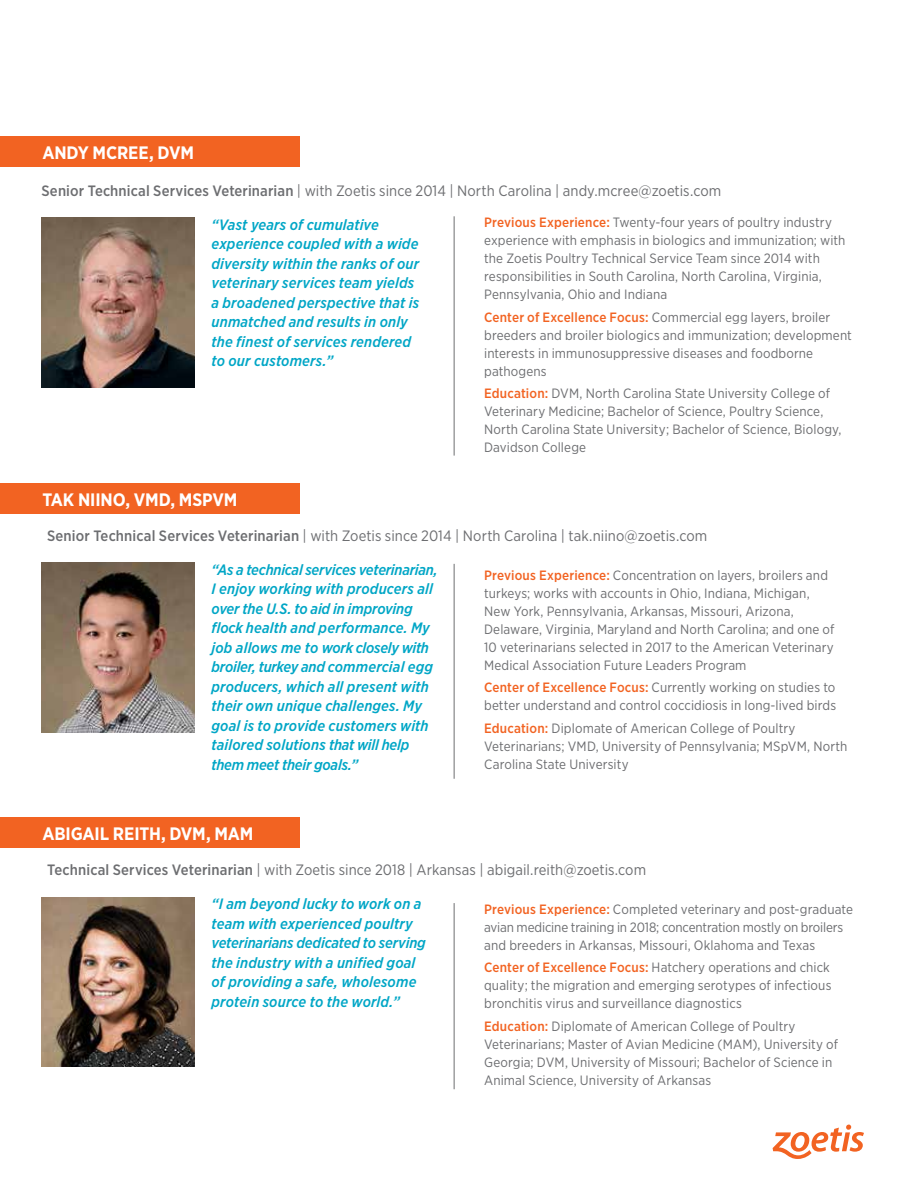
<style>
.page{position:relative;width:918px;height:1188px;background:#fff}
.page>*{position:absolute;margin:0;border:0;box-sizing:border-box;transform-origin:0 0}
.t1{font:700 18px "Gotham Narrow";letter-spacing:-.01em;color:#fff}
.t2{font:italic 500 15px/19.5px "Gotham Narrow";letter-spacing:.005em;color:#00a6c6}
.t3{font:15px "Gotham Narrow";color:#6d6e71}
.t4{font:13.5px/18px "Gotham Narrow";letter-spacing:.01em;color:#6d6e71}
.s1{font-weight:500}
.s2{font-weight:500;color:#f26322}
</style>
<div class="page">
<svg style="left:773px;top:1125px;width:91px;height:34px"></svg>
<div style="left:0;top:136px;width:299px;height:31px;background:#f26322"></div>
<img style="left:41px;top:218px;width:153px;height:170px">
<hr style="left:454px;top:216px;width:1px;height:240px;background:#6d6e71">
<div style="left:0;top:483px;width:299px;height:30px;background:#f26322"></div>
<img style="left:41px;top:563px;width:153px;height:170px">
<hr style="left:454px;top:564px;width:1px;height:215px;background:#6d6e71">
<div style="left:0;top:817px;width:299px;height:31px;background:#f26322"></div>
<img style="left:41px;top:897px;width:153px;height:170px">
<hr style="left:454px;top:903px;width:1px;height:186px;background:#6d6e71">
<h1 class="t1" style="left:42px;top:141px;width:153px">ANDY MCREE, DVM</h1>
<p class="t3" style="left:42px;top:181px;width:681px"><span class="s1">Senior Technical Services Veterinarian</span> | with Zoetis since 2014 | North Carolina | andy.mcree@zoetis.com</p>
<p class="t2" style="left:212px;top:215px;width:209px">“Vast years of cumulative experience coupled with a wide diversity within the ranks of our veterinary services team yields a broadened perspective that is unmatched and results in only the finest of services rendered to our customers.”</p>
<h1 class="t1" style="left:42px;top:488px;width:197px">TAK NIINO, VMD, MSPVM</h1>
<p class="t4" style="left:484px;top:213px;width:363px"><span class="s2">Previous Experience:</span> Twenty-four years of poultry industry experience with emphasis in biologics and immunization; with the Zoetis Poultry Technical Service Team since 2014 with responsibilities in South Carolina, North Carolina, Virginia, Pennsylvania, Ohio and Indiana</p>
<p class="t4" style="left:484px;top:308px;width:369px"><span class="s2">Center of Excellence Focus:</span> Commercial egg layers, broiler breeders and broiler biologics and immunization; development interests in immunosuppressive diseases and foodborne pathogens</p>
<p class="t4" style="left:484px;top:384px;width:359px"><span class="s2">Education:</span> DVM, North Carolina State University College of Veterinary Medicine; Bachelor of Science, Poultry Science, North Carolina State University; Bachelor of Science, Biology, Davidson College</p>
<p class="t3" style="left:47px;top:527px;width:661px"><span class="s1">Senior Technical Services Veterinarian</span> | with Zoetis since 2014 | North Carolina | tak.niino@zoetis.com</p>
<p class="t2" style="left:212px;top:560px;width:228px">“As a technical services veterinarian, I enjoy working with producers all over the U.S. to aid in improving flock health and performance. My job allows me to work closely with broiler, turkey and commercial egg producers, which all present with their own unique challenges. My goal is to provide customers with tailored solutions that will help them meet their goals.”</p>
<h1 class="t1" style="left:42px;top:822px;width:213px">ABIGAIL REITH, DVM, MAM</h1>
<p class="t4" style="left:484px;top:566px;width:352px"><span class="s2">Previous Experience:</span> Concentration on layers, broilers and turkeys; works with accounts in Ohio, Indiana, Michigan, New York, Pennsylvania, Arkansas, Missouri, Arizona, Delaware, Virginia, Maryland and North Carolina; and one of 10 veterinarians selected in 2017 to the American Veterinary Medical Association Future Leaders Program</p>
<p class="t4" style="left:484px;top:678px;width:353px"><span class="s2">Center of Excellence Focus:</span> Currently working on studies to better understand and control coccidiosis in long-lived birds</p>
<p class="t4" style="left:484px;top:719px;width:365px"><span class="s2">Education:</span> Diplomate of American College of Poultry<br>Veterinarians; VMD, University of Pennsylvania; MSpVM, North<br>Carolina State University</p>
<p class="t3" style="left:47px;top:861px;width:600px"><span class="s1">Technical Services Veterinarian</span> | with Zoetis since 2018 | Arkansas | abigail.reith@zoetis.com</p>
<p class="t2" style="left:212px;top:894px;width:216px">“I am beyond lucky to work on a team with experienced poultry veterinarians dedicated to serving the industry with a unified goal of providing a safe, wholesome protein source to the world.”</p>
<p class="t4" style="left:484px;top:900px;width:370px"><span class="s2">Previous Experience:</span> Completed veterinary and post-graduate avian medicine training in 2018; concentration mostly on broilers and breeders in Arkansas, Missouri, Oklahoma and Texas</p>
<p class="t4" style="left:484px;top:958px;width:349px;text-align:justify"><span class="s2">Center of Excellence Focus:</span> Hatchery operations and chick quality; the migration and emerging serotypes of infectious bronchitis virus and surveillance diagnostics</p>
<p class="t4" style="left:484px;top:1017px;width:355px"><span class="s2">Education:</span> Diplomate of American College of Poultry Veterinarians; Master of Avian Medicine (MAM), University of Georgia; DVM, University of Missouri; Bachelor of Science in Animal Science, University of Arkansas</p>
</div>
